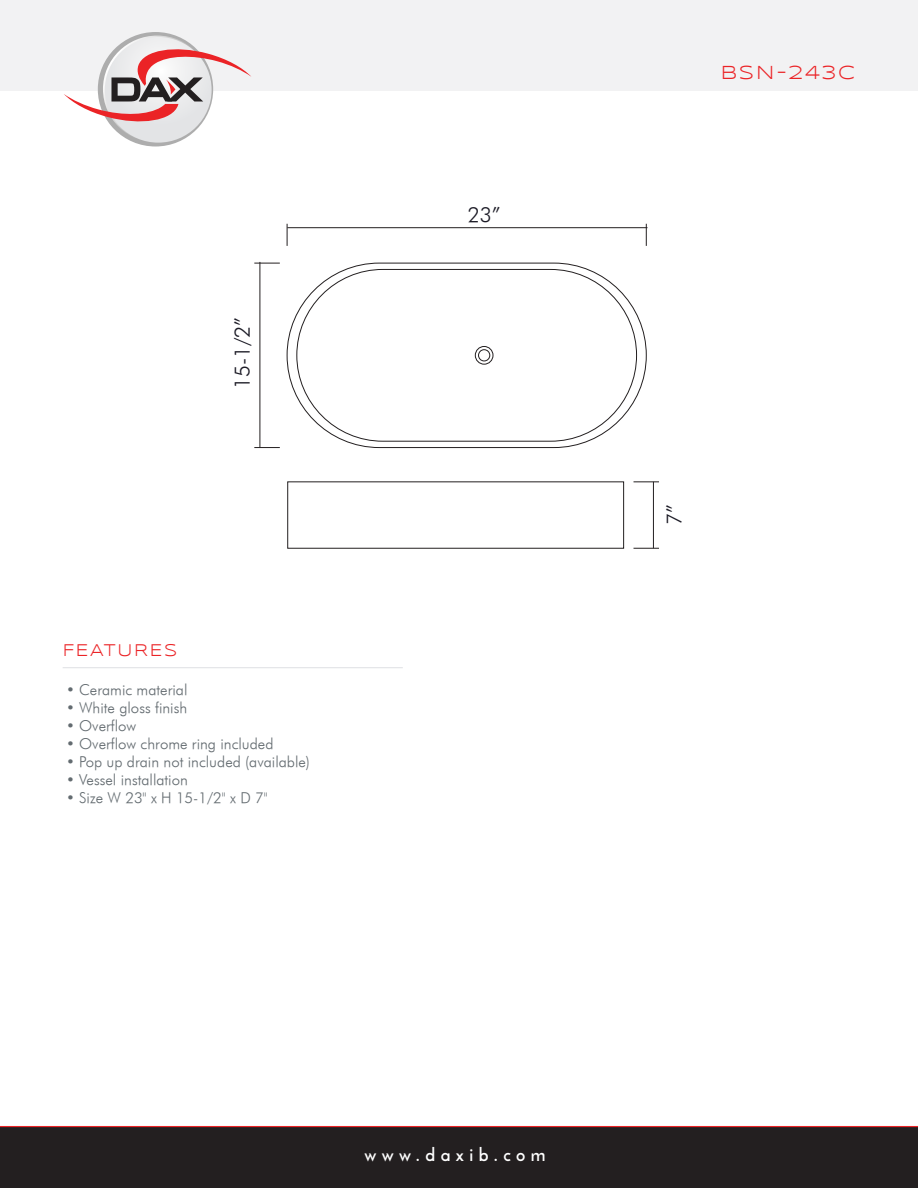
<style>
.page{position:relative;width:918px;height:1188px;background:#fff}
.page>*{position:absolute;margin:0;border:0;box-sizing:border-box;transform-origin:0 0}
.t1{font:italic 20.85px "Futura";color:#1b1a25}
.t2{font:19.5px "Syncopate";letter-spacing:.1em;color:#eb2326}
.t3{font:700 18px "Josefin Sans";letter-spacing:.3em;color:#fff}
.t4{font:17.55px "Syncopate";letter-spacing:.1em;color:#eb2326;scale:.96 1}
.t5{font:italic 15px "Futura";color:#636b70}
</style>
<div class="page">
<div style="left:0;top:1127px;width:918px;height:61px;background:#231f20"></div>
<svg style="left:196px;top:1127px;width:526px;height:1px"></svg>
<hr style="left:0;top:1126px;width:918px;height:1px;background:#eb2326">
<div style="left:0;top:0;width:918px;height:90px;background:#f2f2f3"></div>
<svg style="left:64px;top:36px;width:187px;height:107px"></svg>
<hr style="left:63px;top:667px;width:340px;height:1px;background:#e3e4e7">
<div style="left:475px;top:346px;width:18px;height:18px;border:1px solid #231f20;border-radius:50%"></div>
<div style="left:478px;top:349px;width:12px;height:12px;border:1px solid #231f20;border-radius:50%"></div>
<svg style="left:254px;top:263px;width:26px;height:1px"></svg>
<svg style="left:254px;top:447px;width:26px;height:1px"></svg>
<hr style="left:260px;top:262px;width:1px;height:186px;background:#231f20">
<svg style="left:287px;top:224px;width:1px;height:22px"></svg>
<svg style="left:646px;top:224px;width:1px;height:22px"></svg>
<hr style="left:287px;top:227px;width:360px;height:1px;background:#231f20">
<div style="left:287px;top:482px;width:337px;height:67px;border:1px solid #231f20"></div>
<svg style="left:634px;top:482px;width:25px;height:1px"></svg>
<svg style="left:634px;top:548px;width:25px;height:1px"></svg>
<hr style="left:653px;top:482px;width:1px;height:66px;background:#231f20">
<h1 class="t1" style="left:229px;top:389px;width:74px;rotate:-90deg">15-1/2”</h1>
<p class="t4" style="left:63px;top:641px;width:121px">FEATURES</p>
<p class="t5" style="left:66px;top:681px;width:123px">• Ceramic material</p>
<p class="t5" style="left:66px;top:699px;width:123px">• White gloss finish</p>
<p class="t5" style="left:66px;top:717px;width:72px">• Overflow</p>
<p class="t5" style="left:66px;top:735px;width:209px">• Overflow chrome ring included</p>
<p class="t5" style="left:66px;top:753px;width:246px">• Pop up drain not included (available)</p>
<p class="t5" style="left:66px;top:771px;width:123px">• Vessel installation</p>
<p class="t5" style="left:66px;top:789px;width:203px">• Size W 23" x H 15-1/2" x D 7"</p>
<h1 class="t1" style="left:468px;top:202px;width:34px">23”</h1>
<h2 class="t2" style="left:721px;top:61px;width:136px">BSN-243C</h2>
<h1 class="t1" style="left:661px;top:525px;width:22px;rotate:-90deg">7”</h1>
<p class="t3" style="left:365px;top:1144px;width:182px">www.daxib.com</p>
</div>
